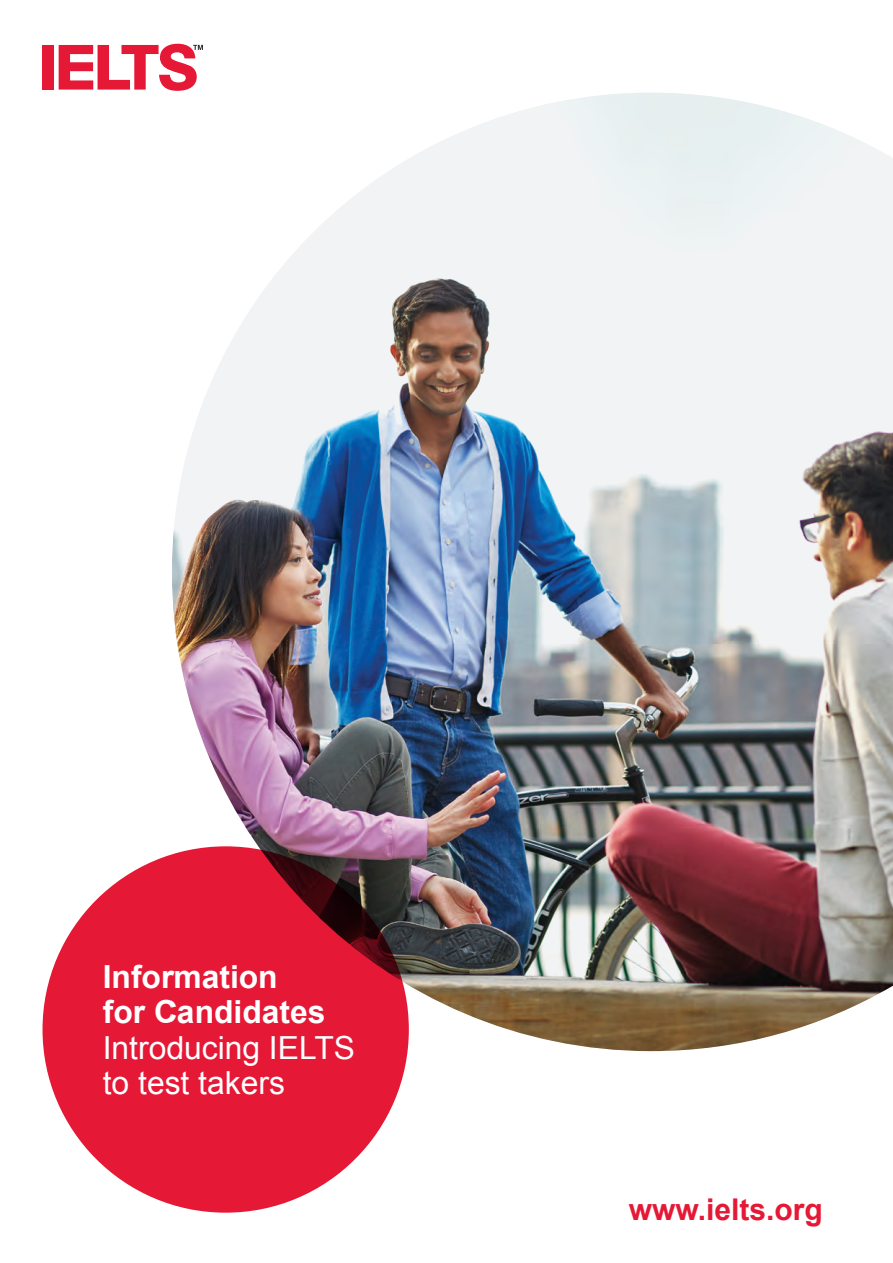
<style>
.page{position:relative;width:893px;height:1263px;background:#fff}
.page>*{position:absolute;margin:0;border:0;box-sizing:border-box;transform-origin:0 0}
.t1{font:31.8px/35.4px "Arial";color:#fff}
.t2{font:700 31.8px/35.4px "Arial";color:#fff}
.t3{font:700 30px "Arial";color:#e51836}
</style>
<div class="page">
<div style="left:43px;top:45px;width:11px;height:45px;background:#e51836"></div>
<svg style="left:59px;top:44px;width:144px;height:47px"></svg>
<div style="left:43px;top:846px;width:366px;height:367px;background:#e51836;border-radius:50%"></div>
<img style="left:172px;top:93px;width:721px;height:958px">
<p class="t2" style="left:103px;top:960px;width:224px">Information for Candidates</p>
<p class="t1" style="left:103px;top:1030px;width:254px">Introducing IELTS to test takers</p>
<p class="t3" style="left:629px;top:1190px;width:195px">www.ielts.org</p>
</div>
